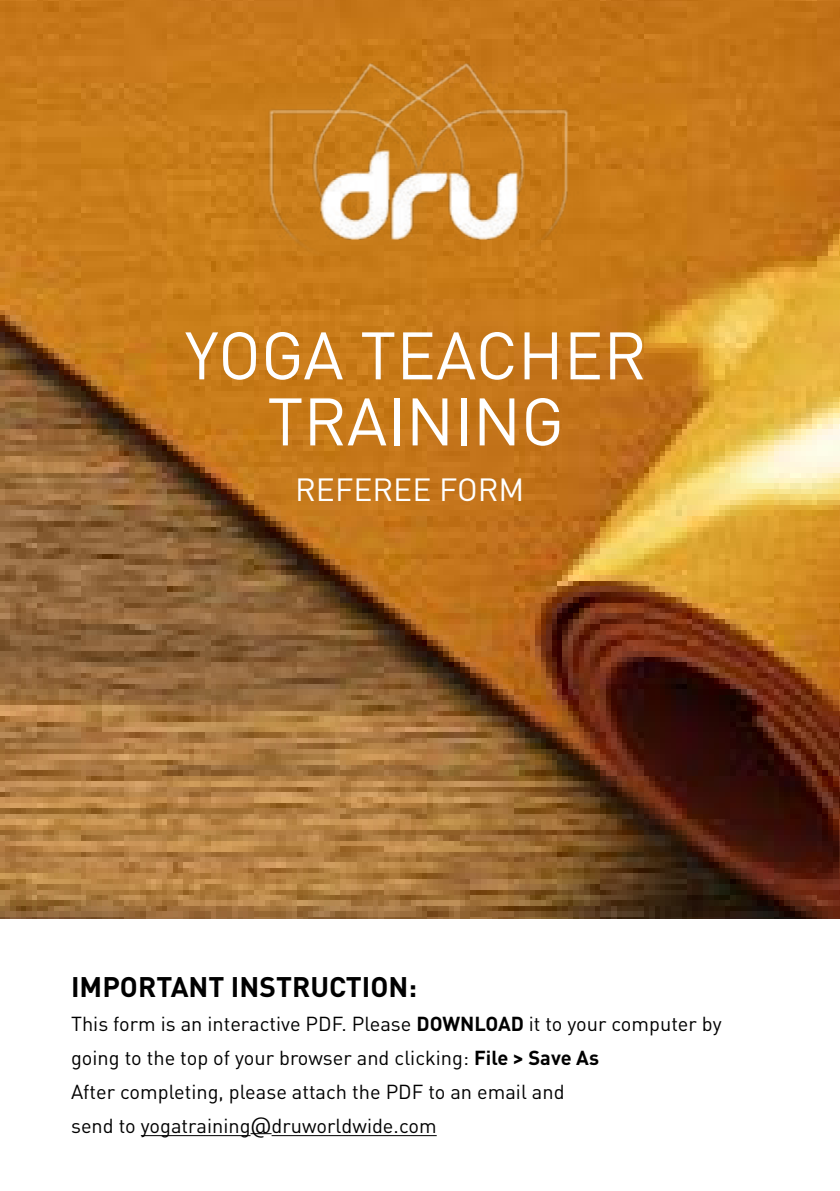
<style>
.page{position:relative;width:840px;height:1191px;background:#fff}
.page>*{position:absolute;margin:0;border:0;box-sizing:border-box;transform-origin:0 0}
.t1{font:66px/66px "DINOT";color:#fff;text-align:center}
.t2{font:31.8px "DINOT";color:#fff}
.t3{font:700 28px "DINOT";color:#000}
.t4{font:20px/34px "DINOT";color:#000}
.s1{font-weight:700}
.s2{font-family:"Euphemia UCAS"}
</style>
<div class="page">
<img style="left:0;top:0;width:839px;height:918px">
<img style="left:245px;top:48px;width:340px;height:263px">
<hr style="left:141px;top:1135px;width:109px;height:1px;background:#000">
<svg style="left:250px;top:1133px;width:21px;height:1px"></svg>
<hr style="left:271px;top:1135px;width:165px;height:1px;background:#000">
<h1 class="t1" style="left:185px;top:320px;width:463px">YOGA TEACHER<br>TRAINING</h1>
<h2 class="t2" style="left:295px;top:468px;width:231px">REFEREE FORM</h2>
<h3 class="t3" style="left:71px;top:967px;width:347px">IMPORTANT INSTRUCTION:</h3>
<p class="t4" style="left:71px;top:1005px;width:651px">This form is an interactive PDF. Please <span class="s1">DOWNLOAD</span> it to your computer by going to the top of your browser and clicking: <span class="s1">File &gt; Save As<br></span>After completing, please attach the PDF to an email and<br>send to yogatraining<span class="s2">@</span>druworldwide.com</p>
</div>
